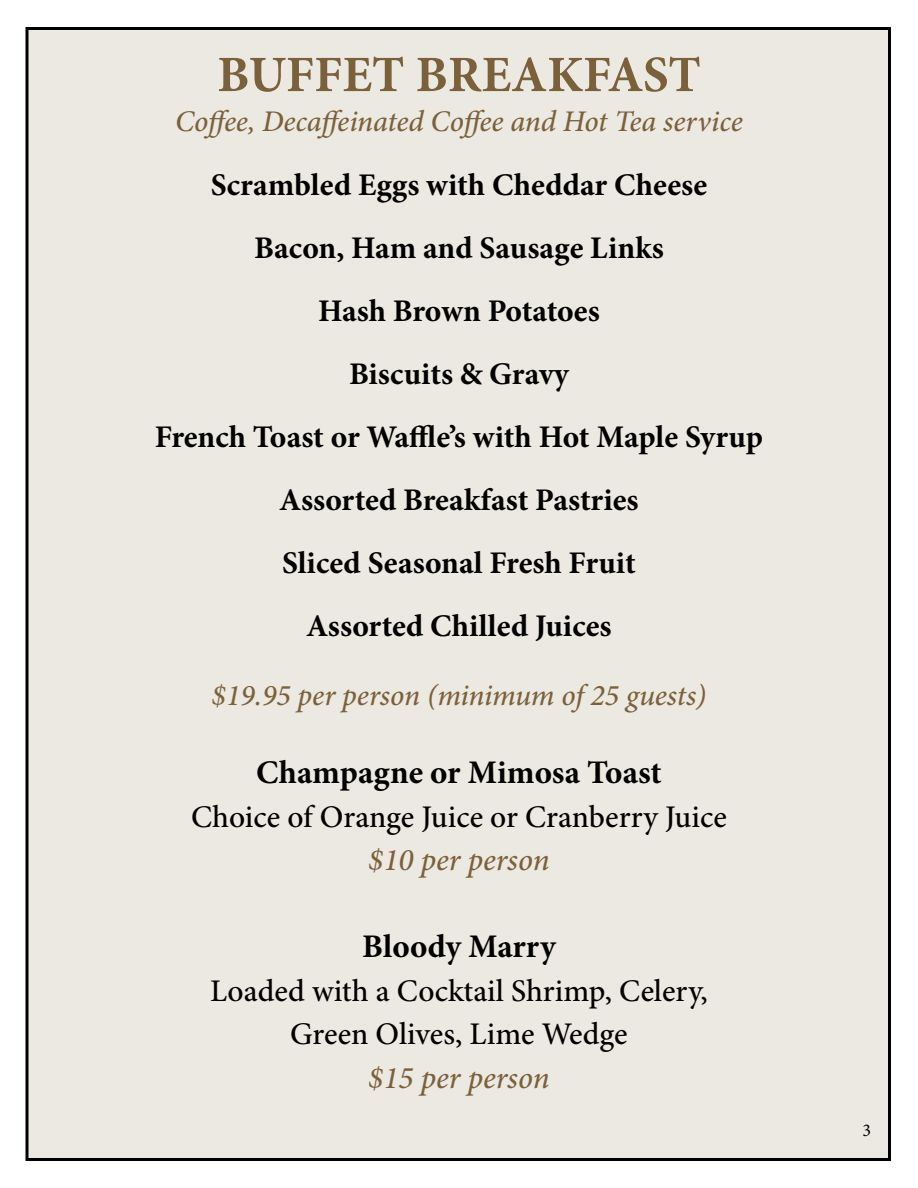
<style>
.page{position:relative;width:918px;height:1188px;background:#fff}
.page>*{position:absolute;margin:0;border:0;box-sizing:border-box;transform-origin:0 0}
.t1{font:700 51px "Minion Pro";color:#7b613b}
.t2{font:700 33px "Minion Pro";color:#000}
.t3{font:700 31.5px/63px "Minion Pro";color:#000;text-align:center}
.t4{font:500 31.5px/43.5px "Minion Pro";color:#000;text-align:center}
.t5{font:italic 500 31.5px "Minion Pro";color:#7b613b}
.t6{font:italic 500 30px "Minion Pro";letter-spacing:-.005em;color:#7b613b}
.t7{font:18px "Minion Pro";color:#000}
</style>
<div class="page">
<div style="left:26px;top:27px;width:865px;height:1134px;background:#ece8e2;border:3px solid #000"></div>
<h1 class="t1" style="left:217px;top:39px;width:485px">BUFFET BREAKFAST</h1>
<p class="t6" style="left:175px;top:103px;width:569px">Coffee, Decaffeinated Coffee and Hot Tea service</p>
<p class="t3" style="left:155px;top:153px;width:610px">Scrambled Eggs with Cheddar Cheese<br>Bacon, Ham and Sausage Links<br>Hash Brown Potatoes<br>Biscuits &amp; Gravy<br>French Toast or Waffle’s with Hot Maple Syrup<br>Assorted Breakfast Pastries<br>Sliced Seasonal Fresh Fruit<br>Assorted Chilled Juices</p>
<p class="t6" style="left:212px;top:678px;width:496px">$19.95 per person (minimum of 25 guests)</p>
<p class="t2" style="left:256px;top:749px;width:407px">Champagne or Mimosa Toast</p>
<p class="t4" style="left:191px;top:796px;width:537px">Choice of Orange Juice or Cranberry Juice</p>
<p class="t5" style="left:368px;top:841px;width:183px">$10 per person</p>
<p class="t2" style="left:362px;top:923px;width:195px">Bloody Marry</p>
<p class="t4" style="left:210px;top:970px;width:499px">Loaded with a Cocktail Shrimp, Celery,<br>Green Olives, Lime Wedge</p>
<p class="t5" style="left:368px;top:1059px;width:183px">$15 per person</p>
<p class="t7" style="left:863px;top:1118px;width:10px">3</p>
</div>
